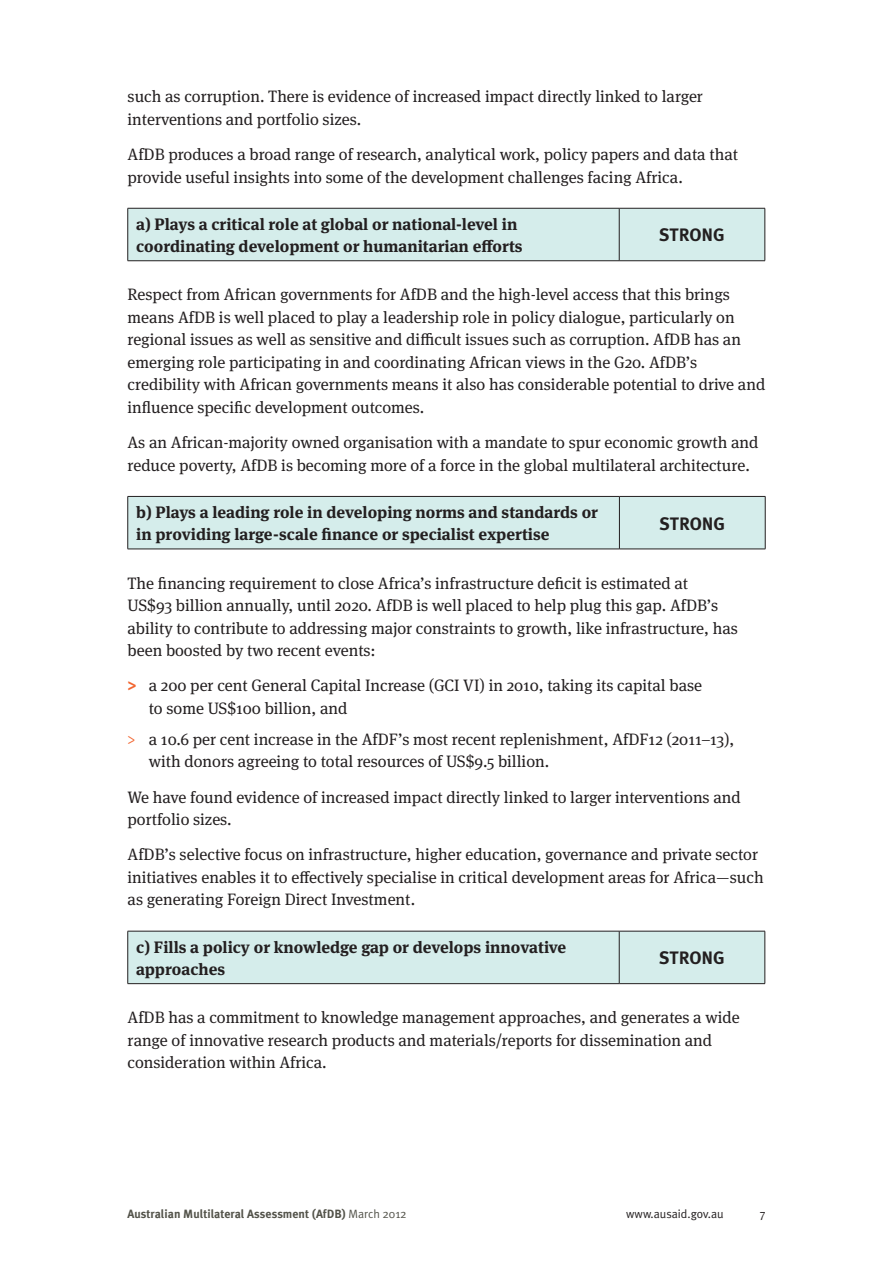
<style>
.page{position:relative;width:893px;height:1263px;background:#fff}
.page>*{position:absolute;margin:0;border:0;box-sizing:border-box;transform-origin:0 0}
._08bbbb_RIGHT_COLUMN{font:700 18px "Meta Plus";color:#231f20}
._04__BODY_TEXT{font:16.5px/22.5px "Meta Serif OT";color:#231f20}
._04__BODY_TEXT-2{font:700 16.5px/22.5px "Meta Serif OT";color:#231f20}
._05a__DOT_POINTS{font:16.5px/22.5px "Meta Serif OT";color:#231f20}
.t1{font:700 12px "Meta Plus";color:#53534a}
.t2{font:12px "Meta Plus Normal";color:#231f20}
.t3{font:12px "Meta Serif OT";color:#231f20}
.s1{font-family:"Calibri";font-weight:700;font-size:18px;color:#f26631}
.s2{color:#f26631}
.s3{font-family:"Meta Plus Normal";font-weight:400}
</style>
<div class="page">
<div style="left:128px;top:209px;width:637px;height:51px;background:#d5edeb"></div>
<hr style="left:128px;top:208px;width:491px;height:1px;background:#231f20">
<hr style="left:619px;top:208px;width:146px;height:1px;background:#231f20">
<hr style="left:619px;top:208px;width:1px;height:53px;background:#231f20">
<hr style="left:128px;top:260px;width:491px;height:1px;background:#231f20">
<hr style="left:619px;top:260px;width:146px;height:1px;background:#231f20">
<hr style="left:127px;top:208px;width:1px;height:53px;background:#231f20">
<hr style="left:765px;top:208px;width:1px;height:53px;background:#231f20">
<div style="left:128px;top:497px;width:637px;height:52px;background:#d5edeb"></div>
<hr style="left:128px;top:496px;width:491px;height:1px;background:#231f20">
<hr style="left:619px;top:496px;width:146px;height:1px;background:#231f20">
<hr style="left:619px;top:497px;width:1px;height:52px;background:#231f20">
<hr style="left:128px;top:549px;width:491px;height:1px;background:#231f20">
<hr style="left:619px;top:549px;width:146px;height:1px;background:#231f20">
<hr style="left:127px;top:497px;width:1px;height:52px;background:#231f20">
<hr style="left:765px;top:497px;width:1px;height:52px;background:#231f20">
<div style="left:128px;top:932px;width:637px;height:51px;background:#d5edeb"></div>
<hr style="left:128px;top:931px;width:491px;height:1px;background:#231f20">
<hr style="left:619px;top:931px;width:146px;height:1px;background:#231f20">
<hr style="left:619px;top:931px;width:1px;height:52px;background:#231f20">
<hr style="left:128px;top:983px;width:491px;height:1px;background:#231f20">
<hr style="left:619px;top:983px;width:146px;height:1px;background:#231f20">
<hr style="left:127px;top:931px;width:1px;height:52px;background:#231f20">
<hr style="left:765px;top:931px;width:1px;height:52px;background:#231f20">
<p class="_04__BODY_TEXT" style="left:128px;top:86px;width:577px">such as corruption. There is evidence of increased impact directly linked to larger interventions and portfolio sizes.</p>
<p class="_04__BODY_TEXT" style="left:128px;top:143px;width:612px">AfDB produces a broad range of research, analytical work, policy papers and data that provide useful insights into some of the development challenges facing Africa.</p>
<p class="_04__BODY_TEXT-2" style="left:136px;top:213px;width:388px">a) Plays a critical role at global or national-level in coordinating development or humanitarian efforts</p>
<p class="_08bbbb_RIGHT_COLUMN" style="left:659px;top:225px;width:67px">STRONG</p>
<p class="_04__BODY_TEXT" style="left:128px;top:284px;width:639px">Respect from African governments for AfDB and the high-level access that this brings means AfDB is well placed to play a leadership role in policy dialogue, particularly on regional issues as well as sensitive and difficult issues such as corruption. AfDB has an emerging role participating in and coordinating African views in the G20. AfDB’s credibility with African governments means it also has considerable potential to drive and influence specific development outcomes.</p>
<p class="_04__BODY_TEXT" style="left:128px;top:432px;width:632px">As an African-majority owned organisation with a mandate to spur economic growth and reduce poverty, AfDB is becoming more of a force in the global multilateral architecture.</p>
<p class="_04__BODY_TEXT-2" style="left:136px;top:501px;width:463px">b) Plays a leading role in developing norms and standards or in providing large-scale finance or specialist expertise</p>
<p class="_08bbbb_RIGHT_COLUMN" style="left:659px;top:513px;width:67px">STRONG</p>
<p class="_04__BODY_TEXT" style="left:128px;top:572px;width:612px">The financing requirement to close Africa’s infrastructure deficit is estimated at<br>US$93 billion annually, until 2020. AfDB is well placed to help plug this gap. AfDB’s ability to contribute to addressing major constraints to growth, like infrastructure, has been boosted by two recent events:</p>
<p class="_05a__DOT_POINTS" style="left:149px;top:675px;width:555px;text-indent:-21px"><span class="s1">&gt;</span> a 200 per cent General Capital Increase (GCI VI) in 2010, taking its capital base to some US$100 billion, and</p>
<p class="_05a__DOT_POINTS" style="left:149px;top:728px;width:587px;text-indent:-21px"><span class="s2">&gt;</span> a 10.6 per cent increase in the AfDF’s most recent replenishment, AfDF12 (2011–13), with donors agreeing to total resources of US$9.5 billion.</p>
<p class="_04__BODY_TEXT" style="left:128px;top:786px;width:615px">We have found evidence of increased impact directly linked to larger interventions and portfolio sizes.</p>
<p class="_04__BODY_TEXT" style="left:128px;top:844px;width:638px">AfDB’s selective focus on infrastructure, higher education, governance and private sector initiatives enables it to effectively specialise in critical development areas for Africa—such as generating Foreign Direct Investment.</p>
<p class="_04__BODY_TEXT-2" style="left:136px;top:936px;width:431px">c) Fills a policy or knowledge gap or develops innovative approaches</p>
<p class="_08bbbb_RIGHT_COLUMN" style="left:659px;top:948px;width:67px">STRONG</p>
<p class="_04__BODY_TEXT" style="left:128px;top:1007px;width:614px">AfDB has a commitment to knowledge management approaches, and generates a wide range of innovative research products and materials/reports for dissemination and consideration within Africa.</p>
<p class="t1" style="left:128px;top:1207px;width:281px">Australian Multilateral Assessment (AfDB) <span class="s3">March 2012</span></p>
<p class="t2" style="left:626px;top:1207px;width:99px">www.ausaid.gov.au</p>
<p class="t3" style="left:760px;top:1207px;width:7px">7</p>
</div>
